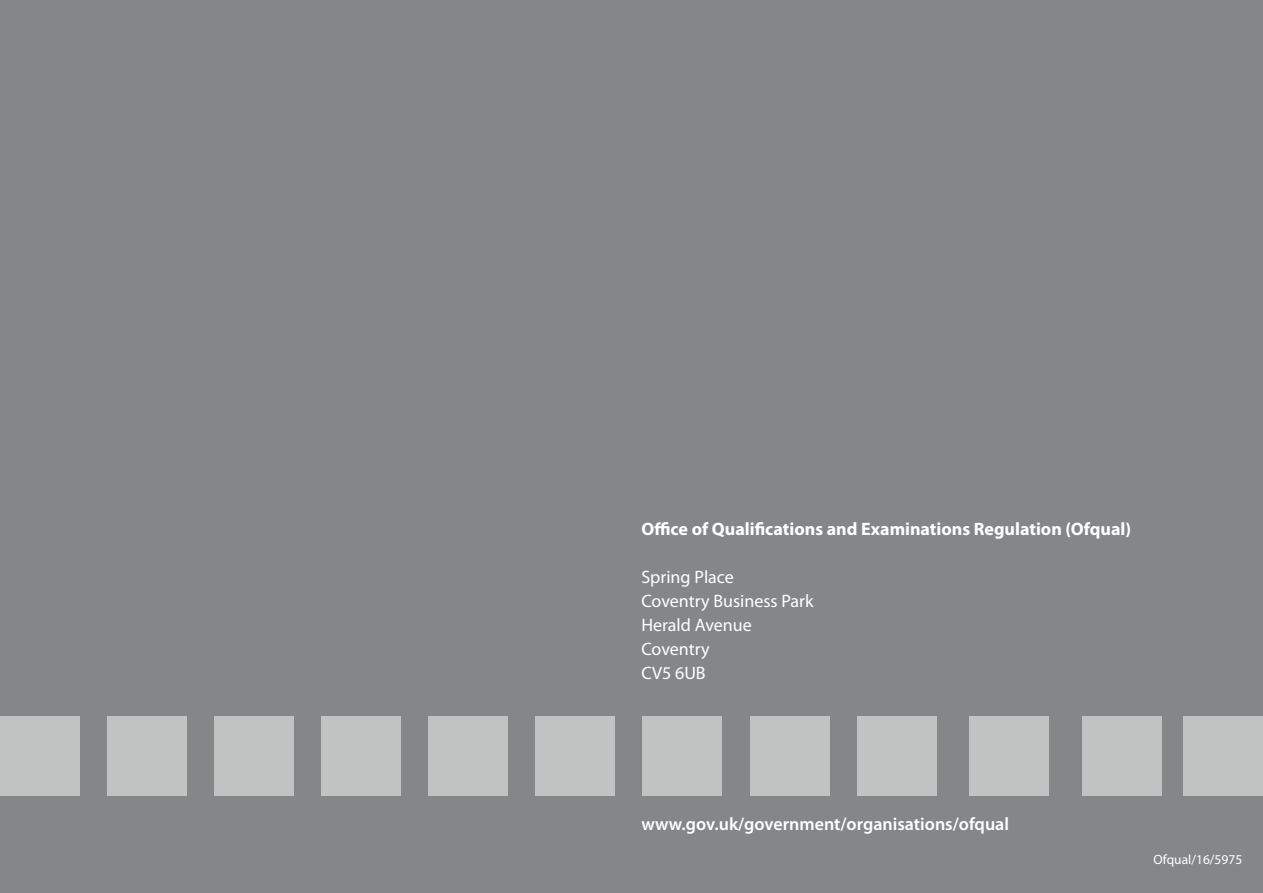
<style>
.page{position:relative;width:1263px;height:893px;background:#848687}
.page>*{position:absolute;margin:0;border:0;box-sizing:border-box;transform-origin:0 0}
.t1{font:18px/24px "Myriad Pro";color:#fff}
.t2{font:700 18px "Myriad Pro";color:#fff}
.t3{font:600 18px "Myriad Pro";color:#fff}
.t4{font:13.5px "Myriad Pro";color:#fff}
</style>
<div class="page">
<div style="left:0;top:716px;width:80px;height:80px;background:#c1c2c2"></div>
<div style="left:107px;top:716px;width:80px;height:80px;background:#c1c2c2"></div>
<div style="left:214px;top:716px;width:80px;height:80px;background:#c1c2c2"></div>
<div style="left:321px;top:716px;width:80px;height:80px;background:#c1c2c2"></div>
<div style="left:428px;top:716px;width:80px;height:80px;background:#c1c2c2"></div>
<div style="left:535px;top:716px;width:80px;height:80px;background:#c1c2c2"></div>
<div style="left:642px;top:716px;width:80px;height:80px;background:#c1c2c2"></div>
<div style="left:749px;top:716px;width:80px;height:80px;background:#c1c2c2"></div>
<div style="left:857px;top:716px;width:79px;height:80px;background:#c1c2c2"></div>
<div style="left:969px;top:716px;width:80px;height:80px;background:#c1c2c2"></div>
<div style="left:1082px;top:716px;width:80px;height:80px;background:#c1c2c2"></div>
<div style="left:1183px;top:716px;width:79px;height:80px;background:#c1c2c2"></div>
<p class="t2" style="left:641px;top:517px;width:491px">Office of Qualifications and Examinations Regulation (Ofqual)</p>
<p class="t1" style="left:641px;top:565px;width:174px">Spring Place<br>Coventry Business Park<br>Herald Avenue<br>Coventry<br>CV5 6UB</p>
<p class="t3" style="left:641px;top:812px;width:369px">www.gov.uk/government/organisations/ofqual</p>
<p class="t4" style="left:1153px;top:851px;width:90px">Ofqual/16/5975</p>
</div>
